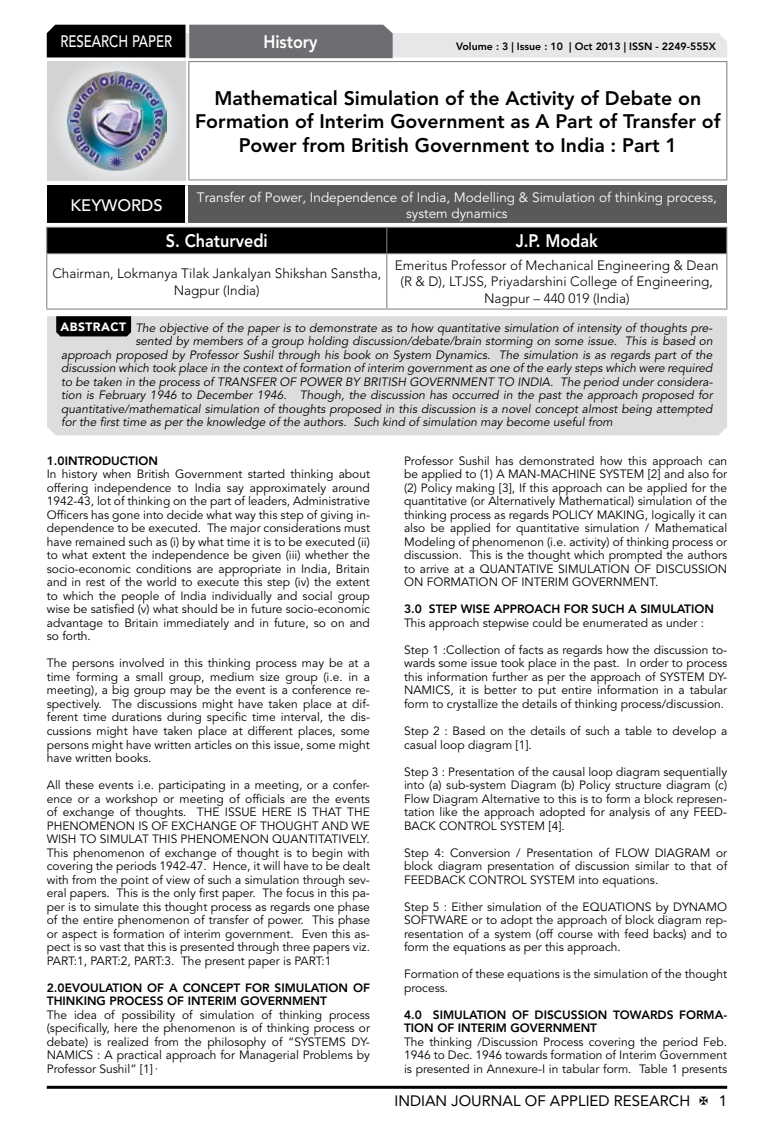
<style>
.page{position:relative;width:774px;height:1136px;background:#fff}
.page>*{position:absolute;margin:0;border:0;box-sizing:border-box;transform-origin:0 0}
.t1{font:800 19.5px/23.4px "Avenir LT Std";color:#000;text-align:center}
.t2{font:800 18px "Avenir LT Std";color:#fff;scale:.9 1}
.t3{font:500 16.5px "Avenir LT Std";color:#fff;scale:.8 1}
.t4{font:500 16.5px "Avenir LT Std";color:#fff}
.t5{font:15px "Avenir LT Std";color:#000}
.t6{font:300 13.5px/16.2px "Avenir LT Std";color:#000;text-align:center}
.t7{font:13.5px/16.2px "Avenir LT Std";color:#fff;text-align:center}
.t8{font:12px/13.5px "Avenir LT Std";color:#000;text-align:justify}
.t9{font:italic 12px "Avenir LT Std";color:#000}
.t10{font:800 12px/13.5px "Avenir LT Std";color:#000}
.t11{font:800 10.5px "Avenir LT Std";color:#000}
.s1{font-weight:900;font-style:normal;color:#fff}
</style>
<div class="page">
<hr style="left:47px;top:1085px;width:680px;height:3px;background:#000">
<div style="left:48px;top:62px;width:137px;height:118px;background:linear-gradient(to right,#d9dadb,#d9dadb)"></div>
<img style="left:68px;top:71px;width:99px;height:100px">
<svg style="left:47px;top:25px;width:680px;height:33px;background:#979899"></svg>
<hr style="left:188px;top:61px;width:539px;height:1px;background:#808285">
<hr style="left:188px;top:62px;width:1px;height:117px;background:#808285">
<hr style="left:726px;top:62px;width:1px;height:117px;background:#808285">
<hr style="left:188px;top:179px;width:539px;height:1px;background:#808285">
<div style="left:46px;top:227px;width:681px;height:26px;background:#000"></div>
<hr style="left:46px;top:253px;width:341px;height:1px;background:#808285">
<hr style="left:46px;top:254px;width:1px;height:54px;background:#808285">
<hr style="left:387px;top:253px;width:340px;height:1px;background:#808285">
<hr style="left:386px;top:254px;width:1px;height:54px;background:#808285">
<hr style="left:726px;top:254px;width:1px;height:54px;background:#808285">
<hr style="left:46px;top:308px;width:341px;height:1px;background:#808285">
<hr style="left:387px;top:308px;width:340px;height:1px;background:#808285">
<div style="left:47px;top:185px;width:139px;height:39px;background:#000"></div>
<div style="left:186px;top:185px;width:541px;height:39px;background:#58595b"></div>
<hr style="left:185px;top:185px;width:3px;height:38px;background:#fff">
<hr style="left:47px;top:223px;width:139px;height:3px;background:#fff">
<hr style="left:186px;top:223px;width:541px;height:3px;background:#fff">
<div style="left:47px;top:316px;width:680px;height:119px;background:#dcddde"></div>
<svg style="left:56px;top:316px;width:75px;height:20px"></svg>
<h3 class="t3" style="left:60px;top:32px;width:139px">RESEARCH PAPER</h3>
<h2 class="t2" style="left:263px;top:31px;width:62px">History</h2>
<p class="t11" style="left:456px;top:41px;width:261px">Volume : 3 | Issue : 10 | Oct 2013 | ISSN - 2249-555X</p>
<h1 class="t1" style="left:195px;top:86px;width:527px">Mathematical Simulation of the Activity of Debate on<br>Formation of Interim Government as A Part of Transfer of<br>Power from British Government to India : Part 1</h1>
<h3 class="t4" style="left:71px;top:196px;width:94px">KEYWORDS</h3>
<p class="t7" style="left:197px;top:189px;width:521px">Transfer of Power, Independence of India, Modelling &amp; Simulation of thinking process, system dynamics</p>
<h2 class="t2" style="left:166px;top:230px;width:115px">S. Chaturvedi</h2>
<h2 class="t2" style="left:516px;top:230px;width:93px">J.P. Modak</h2>
<p class="t6" style="left:52px;top:265px;width:330px">Chairman, Lokmanya Tilak Jankalyan Shikshan Sanstha,<br>Nagpur (India)</p>
<p class="t6" style="left:395px;top:257px;width:325px">Emeritus Professor of Mechanical Engineering &amp; Dean (R &amp; D), LTJSS, Priyadarshini College of Engineering,<br>Nagpur – 440 019 (India)</p>
<p class="t9" style="left:60px;top:320px;width:653px"><span class="s1">ABSTRACT</span> The objective of the paper is to demonstrate as to how quantitative simulation of intensity of thoughts pre-</p>
<p class="t9" style="left:135px;top:334px;width:579px">sented by members of a group holding discussion/debate/brain storming on some issue. This is based on</p>
<p class="t9" style="left:61px;top:347px;width:653px">approach proposed by Professor Sushil through his book on System Dynamics. The simulation is as regards part of the</p>
<p class="t9" style="left:61px;top:361px;width:653px">discussion which took place in the context of formation of interim government as one of the early steps which were required</p>
<p class="t9" style="left:61px;top:374px;width:653px">to be taken in the process of TRANSFER OF POWER BY BRITISH GOVERNMENT TO INDIA. The period under considera-</p>
<p class="t9" style="left:61px;top:388px;width:653px">tion is February 1946 to December 1946. Though, the discussion has occurred in the past the approach proposed for</p>
<p class="t9" style="left:61px;top:401px;width:653px">quantitative/mathematical simulation of thoughts proposed in this discussion is a novel concept almost being attempted</p>
<p class="t9" style="left:61px;top:415px;width:553px">for the first time as per the knowledge of the authors. Such kind of simulation may become useful from</p>
<p class="t10" style="left:47px;top:454px;width:113px">1.0INTRODUCTION</p>
<p class="t8" style="left:47px;top:467px;width:325px">In history when British Government started thinking about offering independence to India say approximately around 1942-43, lot of thinking on the part of leaders, Administrative Officers has gone into decide what way this step of giving in&shy;dependence to be executed. The major considerations must have remained such as (i) by what time it is to be executed (ii) to what extent the independence be given (iii) whether the socio-economic conditions are appropriate in India, Britain and in rest of the world to execute this step (iv) the extent to which the people of India individually and social group wise be satisfied (v) what should be in future socio-economic advantage to Britain immediately and in future, so on and so forth.</p>
<p class="t8" style="left:47px;top:656px;width:325px">The persons involved in this thinking process may be at a time forming a small group, medium size group (i.e. in a meeting), a big group may be the event is a conference re&shy;spectively. The discussions might have taken place at dif&shy;ferent time durations during specific time interval, the dis&shy;cussions might have taken place at different places, some persons might have written articles on this issue, some might have written books.</p>
<p class="t8" style="left:47px;top:778px;width:325px">All these events i.e. participating in a meeting, or a confer&shy;ence or a workshop or meeting of officials are the events of exchange of thoughts. THE ISSUE HERE IS THAT THE PHENOMENON IS OF EXCHANGE OF THOUGHT AND WE WISH TO SIMULAT THIS PHENOMENON QUANTITATIVELY.<br>This phenomenon of exchange of thought is to begin with covering the periods 1942-47. Hence, it will have to be dealt with from the point of view of such a simulation through sev&shy;eral papers. This is the only first paper. The focus in this pa&shy;per is to simulate this thought process as regards one phase of the entire phenomenon of transfer of power. This phase or aspect is formation of interim government. Even this as&shy;pect is so vast that this is presented through three papers viz.<br>PART:1, PART:2, PART:3. The present paper is PART:1</p>
<p class="t10" style="left:47px;top:980px;width:325px">2.0EVOULATION OF A CONCEPT FOR SIMULATION OF<br>THINKING PROCESS OF INTERIM GOVERNMENT</p>
<p class="t8" style="left:47px;top:1007px;width:325px">The idea of possibility of simulation of thinking process (specifically, here the phenomenon is of thinking process or debate) is realized from the philosophy of “SYSTEMS DY-NAMICS : A practical approach for Managerial Problems by Professor Sushil” [1]•</p>
<p class="t8" style="left:404px;top:454px;width:325px">Professor Sushil has demonstrated how this approach can be applied to (1) A MAN-MACHINE SYSTEM [2] and also for (2) Policy making [3], If this approach can be applied for the quantitative (or Alternatively Mathematical) simulation of the thinking process as regards POLICY MAKING, logically it can also be applied for quantitative simulation / Mathematical Modeling of phenomenon (i.e. activity) of thinking process or discussion. This is the thought which prompted the authors to arrive at a QUANTATIVE SIMULATION OF DISCUSSION ON FORMATION OF INTERIM GOVERNMENT.</p>
<p class="t10" style="left:404px;top:602px;width:311px">3.0 STEP WISE APPROACH FOR SUCH A SIMULATION</p>
<p class="t8" style="left:404px;top:616px;width:302px">This approach stepwise could be enumerated as under :</p>
<p class="t8" style="left:404px;top:643px;width:325px">Step 1 :Collection of facts as regards how the discussion to&shy;wards some issue took place in the past. In order to process this information further as per the approach of SYSTEM DY-NAMICS, it is better to put entire information in a tabular form to crystallize the details of thinking process/discussion.</p>
<p class="t8" style="left:404px;top:724px;width:325px">Step 2 : Based on the details of such a table to develop a casual loop diagram [1].</p>
<p class="t8" style="left:404px;top:764px;width:325px">Step 3 : Presentation of the causal loop diagram sequentially into (a) sub-system Diagram (b) Policy structure diagram (c)<br>Flow Diagram Alternative to this is to form a block represen&shy;tation like the approach adopted for analysis of any FEED-BACK CONTROL SYSTEM [4].</p>
<p class="t8" style="left:404px;top:845px;width:325px">Step 4: Conversion / Presentation of FLOW DIAGRAM or block diagram presentation of discussion similar to that of FEEDBACK CONTROL SYSTEM into equations.</p>
<p class="t8" style="left:404px;top:899px;width:325px">Step 5 : Either simulation of the EQUATIONS by DYNAMO SOFTWARE or to adopt the approach of block diagram rep&shy;resentation of a system (off course with feed backs) and to form the equations as per this approach.</p>
<p class="t8" style="left:404px;top:967px;width:325px">Formation of these equations is the simulation of the thought process.</p>
<p class="t10" style="left:404px;top:1007px;width:325px">4.0 SIMULATION OF DISCUSSION TOWARDS FORMA-<br>TION OF INTERIM GOVERNMENT</p>
<p class="t8" style="left:404px;top:1034px;width:325px">The thinking /Discussion Process covering the period Feb.<br>1946 to Dec. 1946 towards formation of Interim Government is presented in Annexure-I in tabular form. Table 1 presents</p>
<p class="t5" style="left:394px;top:1091px;width:297px">INDIAN JOURNAL OF APPLIED RESEARCH</p>
<p class="t5" style="left:719px;top:1091px;width:10px">1</p>
</div>
